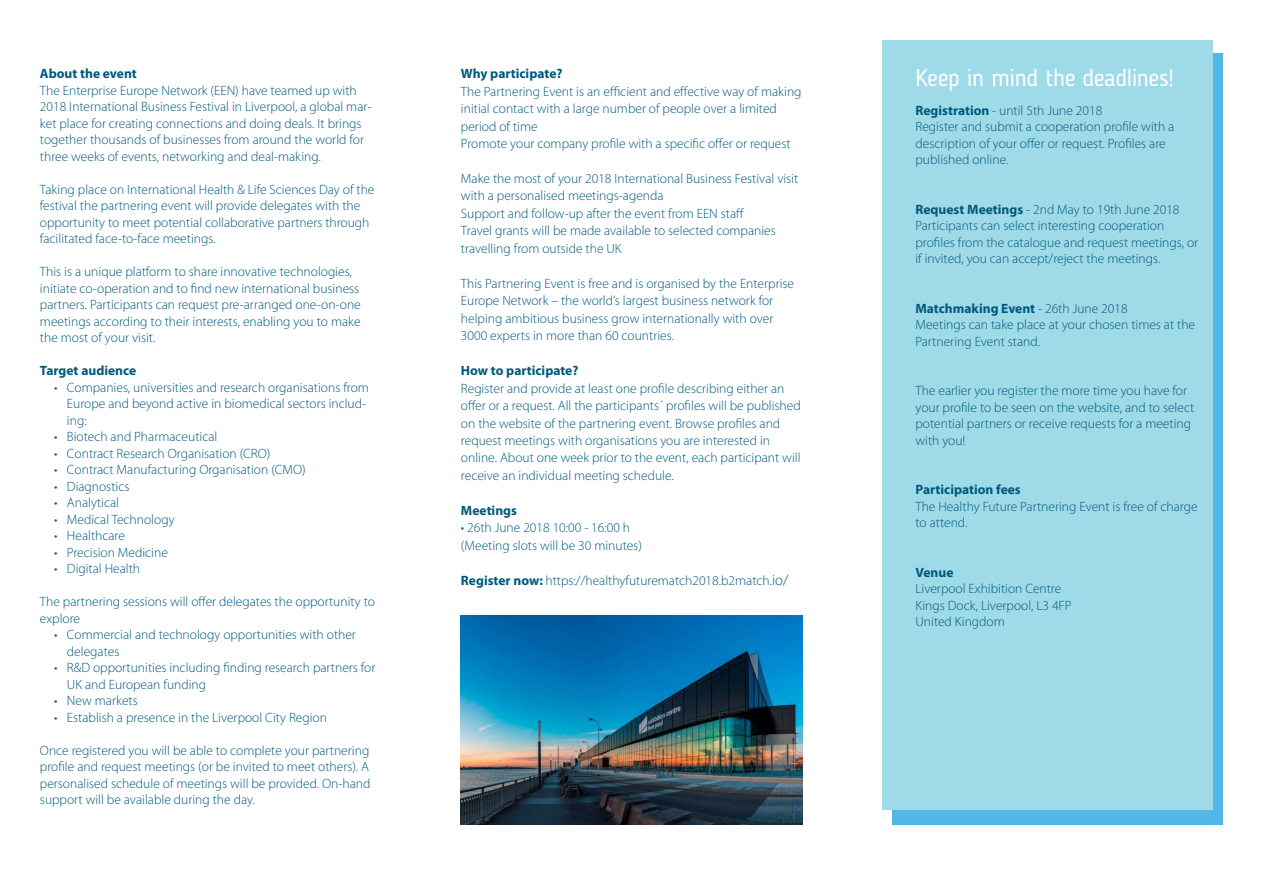
<style>
.page{position:relative;width:1263px;height:893px;background:#fff}
.page>*{position:absolute;margin:0;border:0;box-sizing:border-box;transform-origin:0 0}
.t1{font:24px "Blogger Sans";letter-spacing:-.015em;color:#fff}
.t2{font:300 13.5px/16.5px "Myriad Pro";color:#00597d}
.t3{font:700 13.5px "Myriad Pro";color:#00597d}
.s1{font-weight:700}
.s2{font-size:15px}
.s3{font-weight:300}
</style>
<div class="page">
<div style="left:893px;top:53px;width:330px;height:772px;background:#50b7e8"></div>
<div style="left:882px;top:40px;width:330px;height:769px;background:#9fdae8"></div>
<img style="left:461px;top:615px;width:341px;height:210px">
<p class="t3" style="left:40px;top:65px;width:98px">About the event</p>
<p class="t2" style="left:40px;top:82px;width:333px">The Enterprise Europe Network (EEN) have teamed up with 2018 International Business Festival in Liverpool, a global mar&shy;ket place for creating connections and doing deals. It brings together thousands of businesses from around the world for three weeks of events, networking and deal-making.</p>
<p class="t2" style="left:40px;top:181px;width:336px">Taking place on International Health &amp; Life Sciences Day of the festival the partnering event will provide delegates with the opportunity to meet potential collaborative partners through facilitated face-to-face meetings.</p>
<p class="t2" style="left:40px;top:263px;width:322px">This is a unique platform to share innovative technologies, initiate co-operation and to find new international business partners. Participants can request pre-arranged one-on-one meetings according to their interests, enabling you to make the most of your visit.</p>
<p class="t3" style="left:40px;top:362px;width:98px">Target audience</p>
<p class="t2" style="left:67px;top:379px;width:303px;text-indent:-13px">• Companies, universities and research organisations from<br>Europe and beyond active in biomedical sectors includ&shy;ing:</p>
<p class="t2" style="left:54px;top:428px;width:165px">• Biotech and Pharmaceutical</p>
<p class="t2" style="left:54px;top:445px;width:218px">• Contract Research Organisation (CRO)</p>
<p class="t2" style="left:54px;top:461px;width:253px">• Contract Manufacturing Organisation (CMO)</p>
<p class="t2" style="left:54px;top:478px;width:77px">• Diagnostics</p>
<p class="t2" style="left:54px;top:494px;width:66px">• Analytical</p>
<p class="t2" style="left:54px;top:511px;width:122px">• Medical Technology</p>
<p class="t2" style="left:54px;top:527px;width:72px">• Healthcare</p>
<p class="t2" style="left:54px;top:544px;width:115px">• Precision Medicine</p>
<p class="t2" style="left:54px;top:560px;width:87px">• Digital Health</p>
<p class="t2" style="left:40px;top:593px;width:336px">The partnering sessions will offer delegates the opportunity to explore</p>
<p class="t2" style="left:67px;top:626px;width:290px;text-indent:-13px">• Commercial and technology opportunities with other delegates</p>
<p class="t2" style="left:67px;top:659px;width:310px;text-indent:-13px">• R&amp;D opportunities including finding research partners for<br>UK and European funding</p>
<p class="t2" style="left:54px;top:692px;width:85px">• New markets</p>
<p class="t2" style="left:54px;top:709px;width:274px">• Establish a presence in the Liverpool City Region</p>
<p class="t2" style="left:40px;top:742px;width:332px;text-align:justify">Once registered you will be able to complete your partnering profile and request meetings (or be invited to meet others). A personalised schedule of meetings will be provided. On-hand support will be available during the day.</p>
<p class="t3" style="left:461px;top:65px;width:103px">Why participate?</p>
<p class="t2" style="left:461px;top:82px;width:342px;line-height:17.4px">The Partnering Event is an efficient and effective way of making initial contact with a large number of people over a limited period of time</p>
<p class="t2" style="left:461px;top:135px;width:331px">Promote your company profile with a specific offer or request</p>
<p class="t2" style="left:461px;top:170px;width:339px;line-height:17.4px">Make the most of your 2018 International Business Festival visit with a personalised meetings-agenda</p>
<p class="t2" style="left:461px;top:205px;width:285px">Support and follow-up after the event from EEN staff</p>
<p class="t2" style="left:461px;top:222px;width:316px;line-height:17.4px">Travel grants will be made available to selected companies travelling from outside the UK</p>
<p class="t2" style="left:461px;top:274px;width:335px;line-height:17.4px">This Partnering Event is free and is organised by the Enterprise Europe Network – the world’s largest business network for helping ambitious business grow internationally with over 3000 experts in more than 60 countries.</p>
<p class="t3" style="left:461px;top:362px;width:119px">How to participate?</p>
<p class="t2" style="left:461px;top:379px;width:341px;line-height:17.4px">Register and provide at least one profile describing either an offer or a request. All the participants´ profiles will be published on the website of the partnering event. Browse profiles and request meetings with organisations you are interested in online. About one week prior to the event, each participant will receive an individual meeting schedule.</p>
<p class="t3" style="left:461px;top:501px;width:58px">Meetings</p>
<p class="t2" style="left:461px;top:519px;width:171px">• 26th June 2018 10:00 - 16:00 h</p>
<p class="t2" style="left:461px;top:537px;width:182px">(Meeting slots will be 30 minutes)</p>
<p class="t2" style="left:461px;top:572px;width:329px"><span class="s1">Register now:</span> https://healthyfuturematch2018.b2match.<span class="s2">io/</span></p>
<p class="t1" style="left:915px;top:64px;width:260px">Keep in mind the deadlines!</p>
<p class="t2" style="left:915px;top:102px;width:188px"><span class="s1">Registration</span> - until 5th June 2018</p>
<p class="t2" style="left:915px;top:119px;width:260px">Register and submit a cooperation profile with a description of your offer or request. Profiles are published online.</p>
<p class="t2" style="left:915px;top:201px;width:266px"><span class="s1">Request Meetings</span> - 2nd May to 19th June 2018</p>
<p class="t2" style="left:915px;top:218px;width:284px">Participants can select interesting cooperation profiles from the catalogue and request meetings, or if invited, you can accept/reject the meetings.</p>
<p class="t3" style="left:915px;top:300px;width:214px">Matchmaking Event <span class="s3">- 26th June 2018</span></p>
<p class="t2" style="left:915px;top:317px;width:281px">Meetings can take place at your chosen times at the<br>Partnering Event stand.</p>
<p class="t2" style="left:915px;top:383px;width:280px">The earlier you register the more time you have for your profile to be seen on the website, and to select potential partners or receive requests for a meeting with you!</p>
<p class="t3" style="left:915px;top:481px;width:107px">Participation fees</p>
<p class="t2" style="left:915px;top:498px;width:284px">The Healthy Future Partnering Event is free of charge to attend.</p>
<p class="t3" style="left:915px;top:564px;width:40px">Venue</p>
<p class="t2" style="left:915px;top:581px;width:147px">Liverpool Exhibition Centre</p>
<p class="t2" style="left:915px;top:597px;width:158px">Kings Dock, Liverpool, L3 4FP</p>
<p class="t2" style="left:915px;top:614px;width:91px">United Kingdom</p>
</div>
